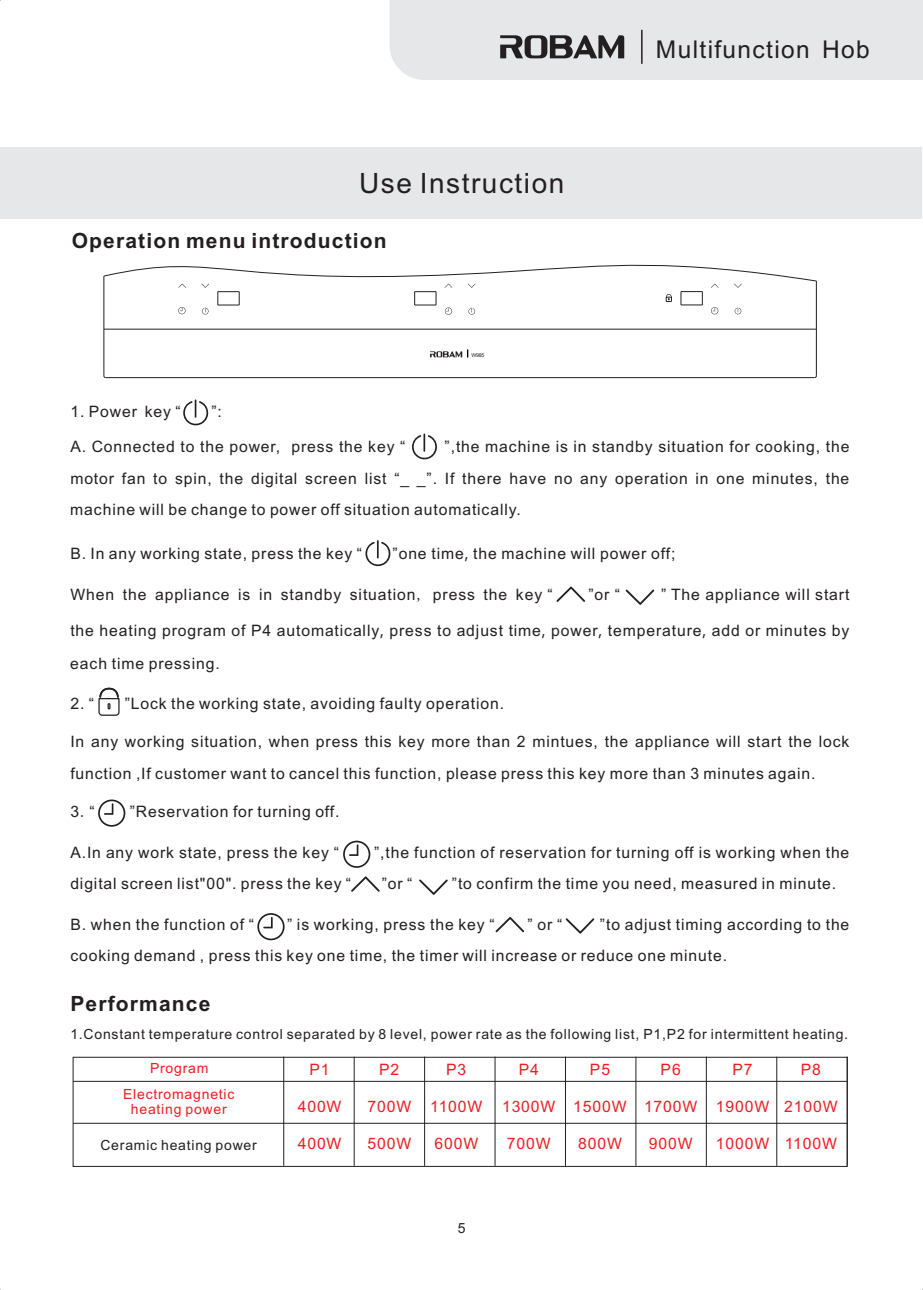
<style>
.page{position:relative;width:923px;height:1290px;background:#fff}
.page>*{position:absolute;margin:0;border:0;box-sizing:border-box;transform-origin:0 0}
.t1{font:28px "Arial";letter-spacing:.055em;color:#231f20}
.t2{font:24.5px "Arial";letter-spacing:.055em;color:#231f20}
.t3{font:700 21px "Arial";letter-spacing:.055em;color:#231f20}
.t4{font:15.75px/31.7px "Arial";letter-spacing:.055em;color:#231f20}
.t5{font:15.75px "Arial";letter-spacing:.055em;color:#ee1d23}
.t6{font:14px "Arial";letter-spacing:.055em;color:#231f20}
.t7{font:14px/25.9px "Arial";letter-spacing:.055em;color:#ee1d23;text-align:center}
.t8{font:5.25px "Arial";color:#231f20}
.s1{font-family:"Microsoft Ya Hei"}
.s2{font-family:"Sim Sun"}
</style>
<div class="page">
<div style="left:0;top:147px;width:922px;height:72px;background:#e6e7e9"></div>
<hr style="left:106px;top:377px;width:708px;height:1px;background:#231f20">
<hr style="left:816px;top:281px;width:1px;height:95px;background:#231f20">
<hr style="left:104px;top:276px;width:1px;height:100px;background:#231f20">
<hr style="left:104px;top:329px;width:712px;height:1px;background:#231f20">
<svg style="left:103px;top:264px;width:714px;height:52px"></svg>
<svg style="left:430px;top:350px;width:38px;height:7px"></svg>
<div style="left:73px;top:1057px;width:774px;height:109px;border:1px solid #231f20"></div>
<hr style="left:73px;top:1081px;width:774px;height:1px;background:#231f20">
<hr style="left:73px;top:1123px;width:774px;height:1px;background:#231f20">
<hr style="left:283px;top:1056px;width:1px;height:110px;background:#231f20">
<hr style="left:354px;top:1056px;width:1px;height:110px;background:#231f20">
<hr style="left:424px;top:1056px;width:1px;height:110px;background:#231f20">
<hr style="left:495px;top:1056px;width:1px;height:110px;background:#231f20">
<hr style="left:565px;top:1056px;width:1px;height:110px;background:#231f20">
<hr style="left:635px;top:1056px;width:1px;height:110px;background:#231f20">
<hr style="left:706px;top:1056px;width:1px;height:110px;background:#231f20">
<hr style="left:776px;top:1056px;width:1px;height:110px;background:#231f20">
<hr style="left:847px;top:1056px;width:1px;height:110px;background:#231f20">
<svg style="left:351px;top:876px;width:29px;height:16px"></svg>
<svg style="left:419px;top:879px;width:29px;height:16px"></svg>
<svg style="left:183px;top:399px;width:26px;height:27px"></svg>
<svg style="left:412px;top:433px;width:25px;height:27px"></svg>
<svg style="left:365px;top:540px;width:26px;height:27px"></svg>
<svg style="left:343px;top:841px;width:27px;height:27px"></svg>
<svg style="left:257px;top:913px;width:27px;height:27px"></svg>
<svg style="left:556px;top:586px;width:29px;height:16px"></svg>
<svg style="left:625px;top:589px;width:29px;height:16px"></svg>
<svg style="left:495px;top:917px;width:29px;height:16px"></svg>
<svg style="left:565px;top:918px;width:29px;height:15px"></svg>
<svg style="left:98px;top:688px;width:22px;height:28px"></svg>
<svg style="left:98px;top:799px;width:27px;height:28px"></svg>
<div style="left:389px;top:0;width:534px;height:80px;background:#e6e7e9"></div>
<hr style="left:641px;top:30px;width:1px;height:34px;background:#231f20">
<h1 class="t1" style="left:359px;top:172px;width:207px">Use Instruction</h1>
<h3 class="t3" style="left:72px;top:233px;width:316px">Operation menu introduction</h3>
<p class="t8" style="left:471px;top:353px;width:15px">W985</p>
<h2 class="t2" style="left:656px;top:40px;width:215px">Multifunction Hob</h2>
<p class="t4" style="left:70px;top:397px;width:112px">1. Power key “</p>
<p class="t4" style="left:211px;top:397px;width:12px">”:</p>
<p class="t4" style="left:70px;top:432px;width:336px">A. Connected to the power, press the key “</p>
<p class="t4" style="left:70px;top:432px;width:780px;text-align:justify;text-indent:374px">”,the machine is in standby situation for cooking, the motor fan to spin, the digital screen list “_ _”. If there have no any operation in one minutes, the machine will be change to power off situation automatically.</p>
<p class="t4" style="left:70px;top:539px;width:293px">B. In any working state, press the key “</p>
<p class="t4" style="left:392px;top:539px;width:284px">”one time<span class="s1">,</span> the machine will power off;</p>
<p class="t4" style="left:70px;top:580px;width:484px">When the appliance is in standby situation<span class="s2">,</span> press the key “</p>
<p class="t4" style="left:588px;top:580px;width:33px">”or “</p>
<p class="t4" style="left:661px;top:580px;width:190px">” The appliance will start</p>
<p class="t4" style="left:70px;top:615px;width:780px;line-height:33.1px">the heating program of P4 automatically<span class="s1">,</span> press to adjust time<span class="s1">,</span> power<span class="s1">,</span> temperature<span class="s1">,</span> add or minutes by each time pressing.</p>
<p class="t4" style="left:70px;top:689px;width:25px">2. “</p>
<p class="t4" style="left:125px;top:689px;width:381px">”Lock the working state, avoiding faulty operation.</p>
<p class="t4" style="left:70px;top:727px;width:780px">In any working situation, when press this key more than 2 mintues, the appliance will start the lock function ,If customer want to cancel this function, please press this key more than 3 minutes again.</p>
<p class="t4" style="left:70px;top:797px;width:26px">3<span class="s2">.</span>“</p>
<p class="t4" style="left:130px;top:797px;width:211px">”Reservation for turning off.</p>
<p class="t4" style="left:70px;top:838px;width:270px">A.In any work state, press the key “</p>
<p class="t4" style="left:374px;top:838px;width:477px">”,the function of reservation for turning off is working when the</p>
<p class="t4" style="left:70px;top:869px;width:282px">digital screen list"00". press the key “</p>
<p class="t4" style="left:382px;top:869px;width:32px">”or “</p>
<p class="t4" style="left:452px;top:869px;width:386px">”to confirm the time you need, measured in minute.</p>
<p class="t4" style="left:70px;top:909px;width:185px">B. when the function of “</p>
<p class="t4" style="left:287px;top:909px;width:209px">” is working, press the key “</p>
<p class="t4" style="left:527px;top:909px;width:36px">” or “</p>
<p class="t4" style="left:70px;top:909px;width:780px;text-indent:529px">”to adjust timing according to the cooking demand , press this key one time, the timer will increase or reduce one minute.</p>
<h3 class="t3" style="left:70px;top:995px;width:142px">Performance</h3>
<p class="t6" style="left:70px;top:1029px;width:779px">1.Constant temperature control separated by 8 level, power rate as the following list, P1,P2 for intermittent heating<span class="s1">.</span></p>
<p class="t7" style="left:123px;top:1056px;width:113px">Program<br>Electromagnetic</p>
<p class="t7" style="left:131px;top:1098px;width:97px">heating power</p>
<p class="t5" style="left:309px;top:1063px;width:22px">P1</p>
<p class="t5" style="left:298px;top:1100px;width:45px">400W</p>
<p class="t5" style="left:298px;top:1137px;width:45px">400W</p>
<p class="t5" style="left:379px;top:1063px;width:22px">P2</p>
<p class="t5" style="left:367px;top:1100px;width:45px">700W</p>
<p class="t5" style="left:367px;top:1137px;width:45px">500W</p>
<p class="t5" style="left:446px;top:1063px;width:22px">P3</p>
<p class="t5" style="left:430px;top:1100px;width:54px">1100W</p>
<p class="t5" style="left:434px;top:1137px;width:45px">600W</p>
<p class="t5" style="left:660px;top:1063px;width:22px">P6</p>
<p class="t5" style="left:644px;top:1100px;width:55px">1700W</p>
<p class="t5" style="left:649px;top:1137px;width:45px">900W</p>
<p class="t5" style="left:801px;top:1063px;width:22px">P8</p>
<p class="t5" style="left:784px;top:1100px;width:55px">2100W</p>
<p class="t5" style="left:785px;top:1137px;width:54px">1100W</p>
<p class="t5" style="left:519px;top:1063px;width:22px">P4</p>
<p class="t5" style="left:502px;top:1100px;width:55px">1300W</p>
<p class="t5" style="left:507px;top:1137px;width:45px">700W</p>
<p class="t5" style="left:590px;top:1063px;width:22px">P5</p>
<p class="t5" style="left:573px;top:1100px;width:55px">1500W</p>
<p class="t5" style="left:578px;top:1137px;width:45px">800W</p>
<p class="t5" style="left:732px;top:1063px;width:22px">P7</p>
<p class="t5" style="left:716px;top:1100px;width:55px">1900W</p>
<p class="t5" style="left:716px;top:1137px;width:55px">1000W</p>
<p class="t6" style="left:100px;top:1139px;width:158px">Ceramic heating power</p>
<p class="t6" style="left:458px;top:1222px;width:9px">5</p>
</div>
